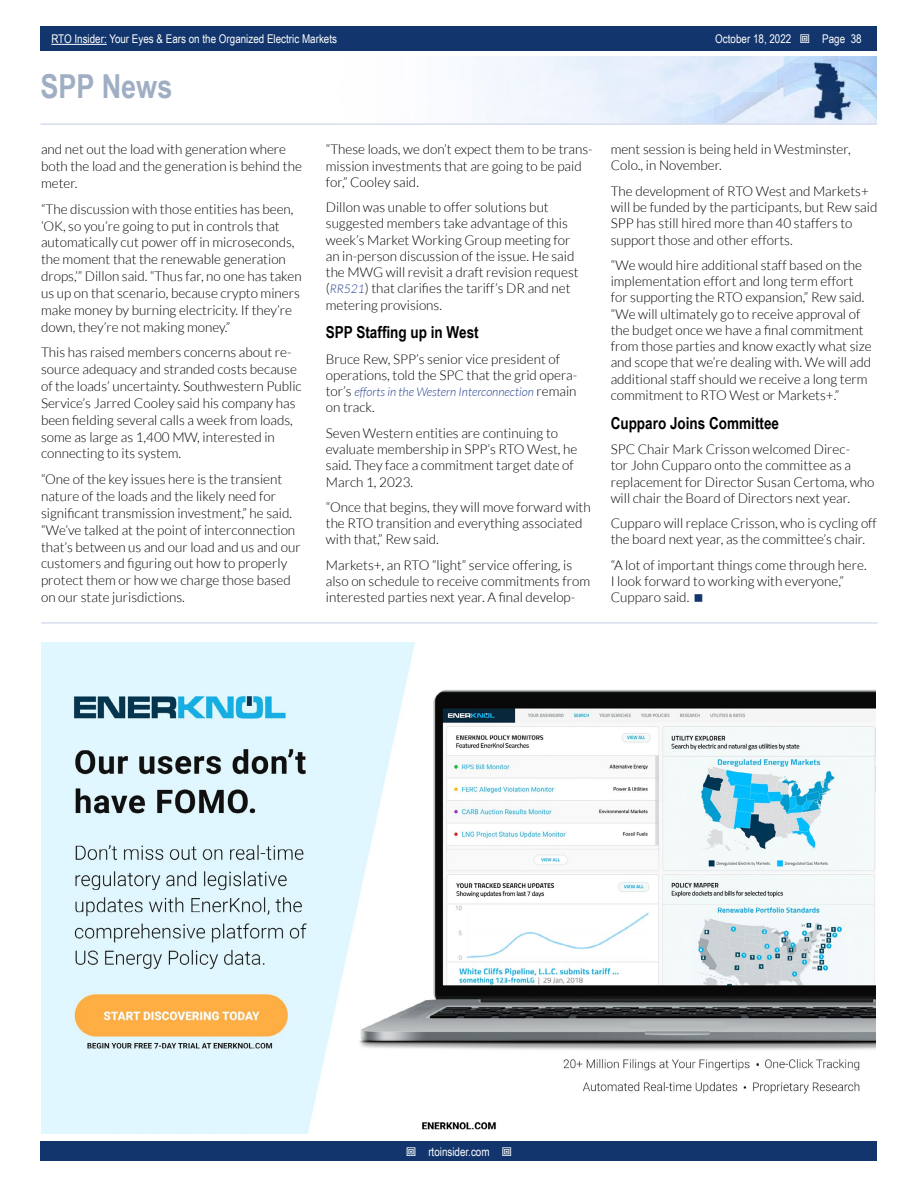
<style>
.page{position:relative;width:918px;height:1188px;background:#fff}
.page>*{position:absolute;margin:0;border:0;box-sizing:border-box;transform-origin:0 0}
.t1{font:700 33px "Arial Narrow";color:#a0aec4}
.t2{font:700 16.5px "Arial Narrow";color:#000}
.t3{font:300 13.5px/16.2px "Lato";color:#000}
.t4{font:12px "Arial Narrow";color:#fff}
.t5{font:italic 300 12px "Lato";color:#25408f}
.s1{font-style:italic;font-size:12px;color:#25408f}
.s2{font-style:normal;font-size:13.5px;color:#000}
</style>
<div class="page">
<div style="left:41px;top:1142px;width:836px;height:19px;background:#11356c"></div>
<div style="left:41px;top:27px;width:836px;height:24px;background:#11356c"></div>
<hr style="left:51px;top:44px;width:56px;height:1px;background:#fff">
<img style="left:474px;top:56px;width:403px;height:67px">
<hr style="left:40px;top:123px;width:837px;height:2px;background:#d6deec">
<img style="left:41px;top:642px;width:835px;height:492px">
<hr style="left:41px;top:622px;width:837px;height:2px;background:#d6deec">
<p class="t4" style="left:51px;top:30px;width:287px">RTO Insider: Your Eyes &amp; Ears on the Organized Electric Markets</p>
<p class="t4" style="left:715px;top:30px;width:78px">October 18, 2022</p>
<p class="t4" style="left:822px;top:30px;width:41px">Page 38</p>
<h1 class="t1" style="left:40px;top:61px;width:133px">SPP News</h1>
<p class="t3" style="left:41px;top:141px;width:262px;line-height:16.8px">and net out the load with generation where both the load and the generation is behind the meter.</p>
<p class="t3" style="left:41px;top:201px;width:262px;line-height:16.8px">“The discussion with those entities has been, ‘OK, so you’re going to put in controls that automatically cut power off in microseconds, the moment that the renewable generation drops,’” Dillon said. “Thus far, no one has taken us up on that scenario, because crypto miners make money by burning electricity. If they’re down, they’re not making money.”</p>
<p class="t3" style="left:41px;top:344px;width:262px;line-height:16.8px">This has raised members concerns about re&shy;source adequacy and stranded costs because of the loads’ uncertainty. Southwestern Public Service’s Jarred Cooley said his company has been fielding several calls a week from loads, some as large as 1,400 MW, interested in connecting to its system.</p>
<p class="t3" style="left:41px;top:471px;width:261px;line-height:16.8px">“One of the key issues here is the transient nature of the loads and the likely need for significant transmission investment,” he said. “We’ve talked at the point of interconnection that’s between us and our load and us and our customers and figuring out how to properly protect them or how we charge those based on our state jurisdictions.</p>
<p class="t3" style="left:326px;top:141px;width:268px">“These loads, we don’t expect them to be trans&shy;mission investments that are going to be paid for,” Cooley said.</p>
<p class="t3" style="left:326px;top:199px;width:254px">Dillon was unable to offer solutions but suggested members take advantage of this week’s Market Working Group meeting for an in-person discussion of the issue. He said the MWG will revisit a draft revision request (<span class="s1">RR521</span>) that clarifies the tariff’s DR and net metering provisions.</p>
<p class="t2" style="left:326px;top:320px;width:154px">SPP Staffing up in West</p>
<p class="t3" style="left:326px;top:351px;width:253px">Bruce Rew, SPP’s senior vice president of operations, told the SPC that the grid opera-</p>
<p class="t5" style="left:326px;top:385px;width:252px"><span class="s2">tor’s</span> efforts in the Western Interconnection <span class="s2">remain</span></p>
<p class="t3" style="left:326px;top:395px;width:234px;line-height:25.2px">on track.<br>Seven Western entities are continuing to</p>
<p class="t3" style="left:326px;top:441px;width:253px">evaluate membership in SPP’s RTO West, he said. They face a commitment target date of<br>March 1, 2023.</p>
<p class="t3" style="left:326px;top:499px;width:266px">“Once that begins, they will move forward with the RTO transition and everything associated with that,” Rew said.</p>
<p class="t3" style="left:326px;top:557px;width:266px">Markets+, an RTO “light” service offering, is also on schedule to receive commitments from interested parties next year. A final develop-</p>
<p class="t3" style="left:611px;top:141px;width:242px">ment session is being held in Westminster,<br>Colo., in November.</p>
<p class="t3" style="left:611px;top:183px;width:268px">The development of RTO West and Markets+ will be funded by the participants, but Rew said SPP has still hired more than 40 staffers to support those and other efforts.</p>
<p class="t3" style="left:611px;top:257px;width:263px">“We would hire additional staff based on the implementation effort and long term effort for supporting the RTO expansion,” Rew said. “We will ultimately go to receive approval of the budget once we have a final commitment from those parties and know exactly what size and scope that we’re dealing with. We will add additional staff should we receive a long term commitment to RTO West or Markets+.”</p>
<p class="t2" style="left:611px;top:410px;width:170px">Cupparo Joins Committee</p>
<p class="t3" style="left:611px;top:441px;width:265px">SPC Chair Mark Crisson welcomed Direc-<br>tor John Cupparo onto the committee as a replacement for Director Susan Certoma, who will chair the Board of Directors next year.</p>
<p class="t3" style="left:611px;top:515px;width:268px">Cupparo will replace Crisson, who is cycling off the board next year, as the committee’s chair.</p>
<p class="t3" style="left:611px;top:557px;width:258px">“A lot of important things come through here.<br>I look forward to working with everyone,”<br>Cupparo said.</p>
<p class="t4" style="left:428px;top:1143px;width:63px">rtoinsider.com</p>
</div>
